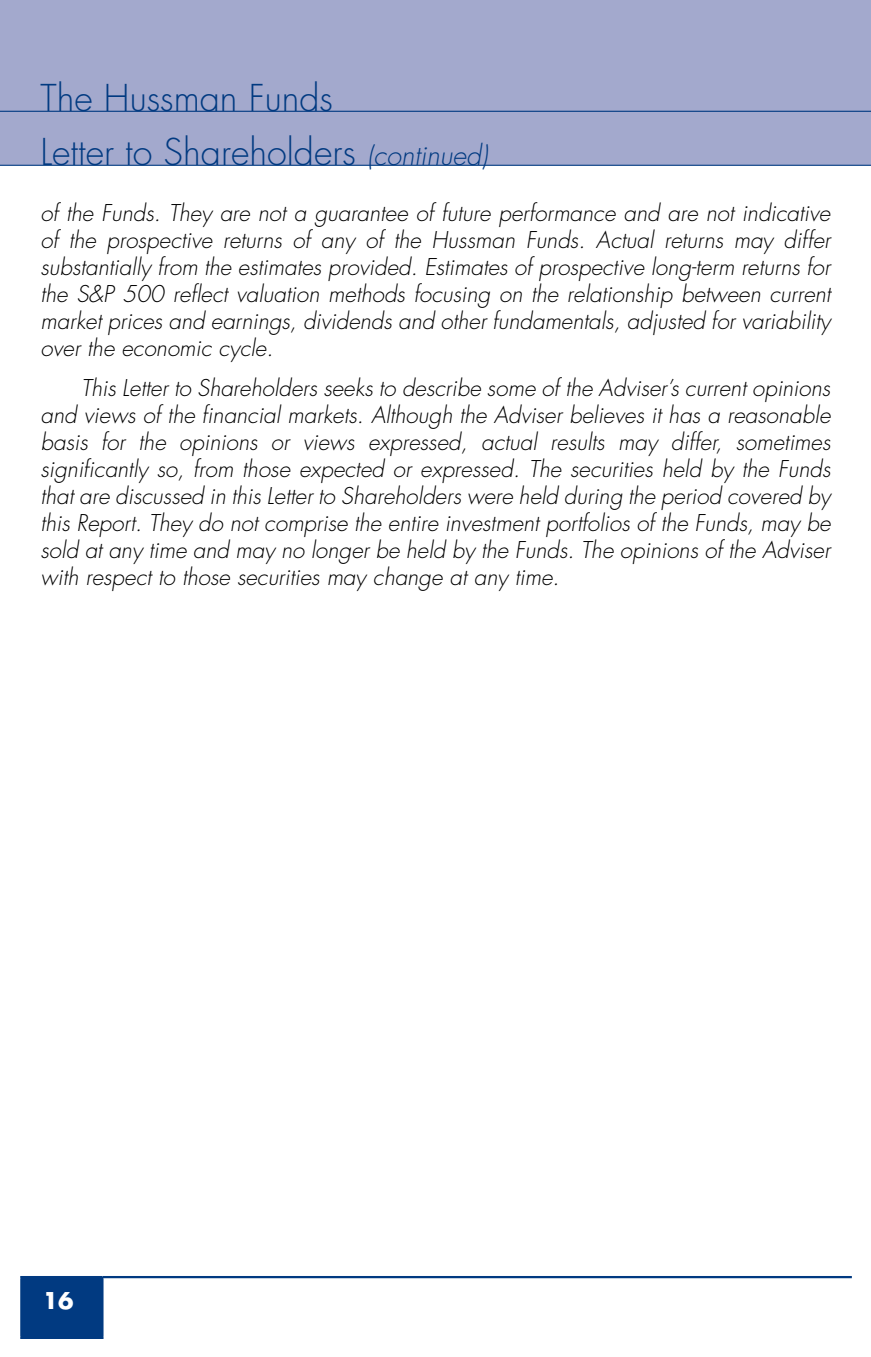
<style>
.page{position:relative;width:871px;height:1357px;background:#fff}
.page>*{position:absolute;margin:0;border:0;box-sizing:border-box;transform-origin:0 0}
.t1{font:300 36px/54px "Futura Std";color:#013a81}
.t2{font:italic 300 22.5px/27px "Futura Std";color:#000;text-align:justify}
.t3{font:700 22.5px "Futura Std";color:#fff}
.s1{font-style:italic;font-size:27px}
</style>
<div class="page">
<div style="left:21px;top:1277px;width:81px;height:61px;background:#013a81"></div>
<hr style="left:20px;top:1278px;width:2px;height:58px;background:#013a81">
<hr style="left:20px;top:1276px;width:82px;height:2px;background:#013a81">
<hr style="left:20px;top:1336px;width:84px;height:3px;background:#013a81">
<hr style="left:101px;top:1278px;width:3px;height:58px;background:#013a81">
<hr style="left:102px;top:1276px;width:750px;height:2px;background:#013a81">
<div style="left:0;top:0;width:871px;height:165px;background:#a3a9cd"></div>
<svg style="left:40px;top:110px;width:790px;height:55px"></svg>
<hr style="left:0;top:111px;width:871px;height:1px;background:#013a81">
<hr style="left:0;top:165px;width:871px;height:1px;background:#013a81">
<h1 class="t1" style="left:40px;top:72px;width:449px">The Hussman Funds<br>Letter to Shareholders <span class="s1">(continued)</span></h1>
<p class="t2" style="left:40px;top:200px;width:791px">of the Funds. They are not a guarantee of future performance and are not indicative of the prospective returns of any of the Hussman Funds. Actual returns may differ substantially from the estimates provided. Estimates of prospective long-term returns for the S&amp;P 500 reflect valuation methods focusing on the relationship between current market prices and earnings, dividends and other fundamentals, adjusted for variability over the economic cycle.</p>
<p class="t2" style="left:40px;top:375px;width:791px;text-indent:40px">This Letter to Shareholders seeks to describe some of the Adviser’s current opinions and views of the financial markets. Although the Adviser believes it has a reasonable basis for the opinions or views expressed, actual results may differ, sometimes significantly so, from those expected or expressed. The securities held by the Funds that are discussed in this Letter to Shareholders were held during the period covered by this Report. They do not comprise the entire investment portfolios of the Funds, may be sold at any time and may no longer be held by the Funds. The opinions of the Adviser with respect to those securities may change at any time.</p>
<p class="t3" style="left:43px;top:1285px;width:32px">16</p>
</div>
